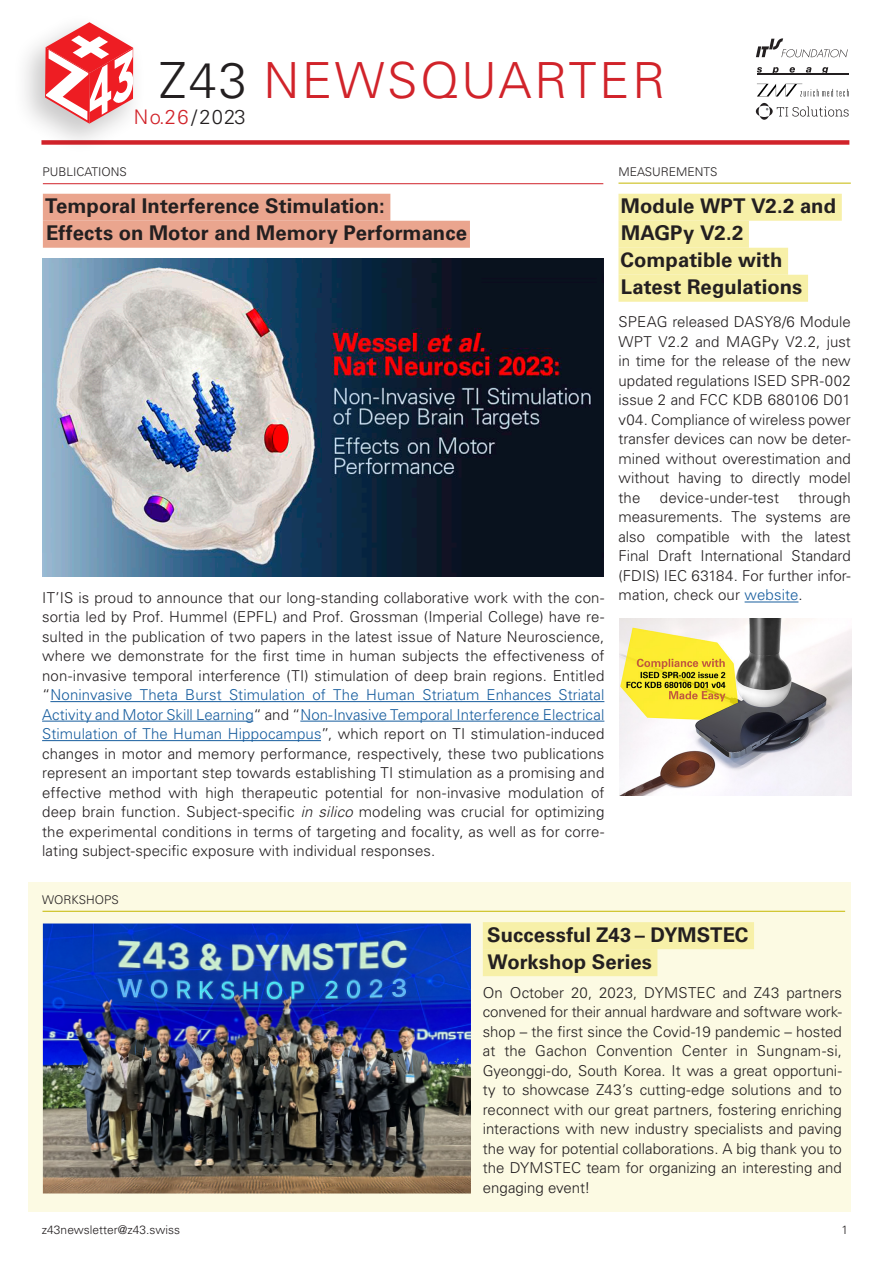
<style>
.page{position:relative;width:893px;height:1263px;background:#fff}
.page>*{position:absolute;margin:0;border:0;box-sizing:border-box;transform-origin:0 0}
.t1{font:300 49.8px "Univers LT Pro 45";letter-spacing:.05em;color:#d1232a}
.highlight_blau{font:700 20.25px/27px "Univers LT Pro 65";letter-spacing:.005em;color:#231f20}
.t2{font:300 20.1px "Univers LT Pro 45";letter-spacing:.05em;color:#d1232a}
.t3{font:300 15px/19.5px "Univers LT Pro 45";color:#231f20;text-align:justify}
.t4{font:300 12px "Univers LT Pro 45";color:#231f20}
.s1{color:#231f20}
.s2{color:#175d9e}
.s3{font-style:italic}
</style>
<div class="page">
<div style="left:41px;top:140px;width:808px;height:5px;background:#d1232a"></div>
<div style="left:29px;top:882px;width:822px;height:330px;background:#fcfae3"></div>
<hr style="left:745px;top:602px;width:53px;height:1px;background:#175d9e">
<div style="left:618px;top:194px;width:224px;height:27px;background:#f7f0a8"></div>
<div style="left:618px;top:221px;width:131px;height:27px;background:#f7f0a8"></div>
<div style="left:618px;top:248px;width:170px;height:27px;background:#f7f0a8"></div>
<div style="left:618px;top:275px;width:190px;height:27px;background:#f7f0a8"></div>
<hr style="left:618px;top:183px;width:233px;height:1px;background:#c5b801">
<img style="left:43px;top:923px;width:428px;height:270px">
<div style="left:483px;top:922px;width:271px;height:27px;background:#f7f0a8"></div>
<div style="left:483px;top:949px;width:174px;height:27px;background:#f7f0a8"></div>
<hr style="left:43px;top:911px;width:802px;height:1px;background:#c5b801">
<hr style="left:43px;top:183px;width:560px;height:1px;background:#d1232a">
<hr style="left:50px;top:701px;width:554px;height:1px;background:#175d9e">
<hr style="left:42px;top:721px;width:211px;height:1px;background:#175d9e">
<hr style="left:300px;top:721px;width:304px;height:1px;background:#175d9e">
<hr style="left:42px;top:740px;width:279px;height:1px;background:#175d9e">
<img style="left:43px;top:259px;width:560px;height:318px">
<div style="left:43px;top:194px;width:347px;height:27px;background:#eaa58e"></div>
<div style="left:43px;top:221px;width:427px;height:27px;background:#eaa58e"></div>
<img style="left:620px;top:619px;width:231px;height:176px">
<div style="left:12px;top:12px;width:134px;height:144px;background:#231f20;opacity:.24"></div>
<svg style="left:45px;top:22px;width:88px;height:102px"></svg>
<svg style="left:757px;top:84px;width:92px;height:13px"></svg>
<svg style="left:756px;top:103px;width:93px;height:17px"></svg>
<hr style="left:757px;top:73px;width:92px;height:2px;background:#231f20">
<svg style="left:757px;top:67px;width:5px;height:6px"></svg>
<svg style="left:772px;top:67px;width:7px;height:6px"></svg>
<svg style="left:789px;top:67px;width:6px;height:6px"></svg>
<svg style="left:806px;top:67px;width:5px;height:6px"></svg>
<svg style="left:822px;top:67px;width:6px;height:6px"></svg>
<svg style="left:756px;top:38px;width:92px;height:19px"></svg>
<p class="t1" style="left:159px;top:50px;width:508px"><span class="s1">Z43</span> NEWSQUARTER</p>
<p class="t2" style="left:134px;top:105px;width:113px">No.26<span class="s1">/2023</span></p>
<p class="t4" style="left:42px;top:164px;width:86px">PUBLICATIONS</p>
<p class="t4" style="left:618px;top:164px;width:101px">MEASUREMENTS</p>
<p class="highlight_blau" style="left:45px;top:193px;width:423px">Temporal Interference Stimulation:<br>Effects on Motor and Memory Performance</p>
<p class="t3" style="left:42px;top:587px;width:564px">IT’IS is proud to announce that our long-standing collaborative work with the con&shy;sortia led by Prof. Hummel (EPFL) and Prof. Grossman (Imperial College) have re&shy;sulted in the publication of two papers in the latest issue of Nature Neuroscience, where we demonstrate for the first time in human subjects the effectiveness of non-invasive temporal interference (TI) stimulation of deep brain regions. Entitled “<span class="s2">Noninvasive Theta Burst Stimulation of The Human Striatum Enhances Striatal Activity and Motor Skill Learning</span>“ and “<span class="s2">Non-Invasive Temporal Interference Electrical Stimulation of The Human Hippocampus</span>”, which report on TI stimulation-induced changes in motor and memory performance, respectively, these two publications represent an important step towards establishing TI stimulation as a promising and effective method with high therapeutic potential for non-invasive modulation of deep brain function. Subject-specific <span class="s3">in silico</span> modeling was crucial for optimizing the experimental conditions in terms of targeting and focality, as well as for corre&shy;lating subject-specific exposure with individual responses.</p>
<p class="highlight_blau" style="left:620px;top:193px;width:217px">Module WPT V2.2 and<br>MAGPy V2.2<br>Compatible with<br>Latest Regulations</p>
<p class="t3" style="left:618px;top:312px;width:234px">SPEAG released DASY8/6 Module WPT V2.2 and MAGPy V2.2, just in time for the release of the new updated regulations ISED SPR-002 issue 2 and FCC KDB 680106 D01 v04. Compliance of wireless power transfer devices can now be deter&shy;mined without overestimation and without having to directly model the</p>
<p class="t3" style="left:618px;top:488px;width:234px;text-indent:180px">through measurements. The systems are also compatible with the latest Final Draft International Standard (FDIS) IEC 63184. For further infor&shy;mation, check our <span class="s2">website</span>.</p>
<p class="t3" style="left:660px;top:488px;width:121px">device-under-test</p>
<p class="t4" style="left:42px;top:893px;width:78px">WORKSHOPS</p>
<p class="highlight_blau" style="left:487px;top:921px;width:263px">Successful Z43 – DYMSTEC<br>Workshop Series</p>
<p class="t3" style="left:483px;top:982px;width:361px">On October 20, 2023, DYMSTEC and Z43 partners convened for their annual hardware and software work&shy;shop – the first since the Covid-19 pandemic – hosted at the Gachon Convention Center in Sungnam-si, Gyeonggi-do, South Korea. It was a great opportuni&shy;ty to showcase Z43’s cutting-edge solutions and to reconnect with our great partners, fostering enriching interactions with new industry specialists and paving the way for potential collaborations. A big thank you to the DYMSTEC team for organizing an interesting and engaging event!</p>
<p class="t4" style="left:42px;top:1223px;width:140px">z43newsletter@z43.swiss</p>
<p class="t4" style="left:841px;top:1223px;width:8px">1</p>
</div>
